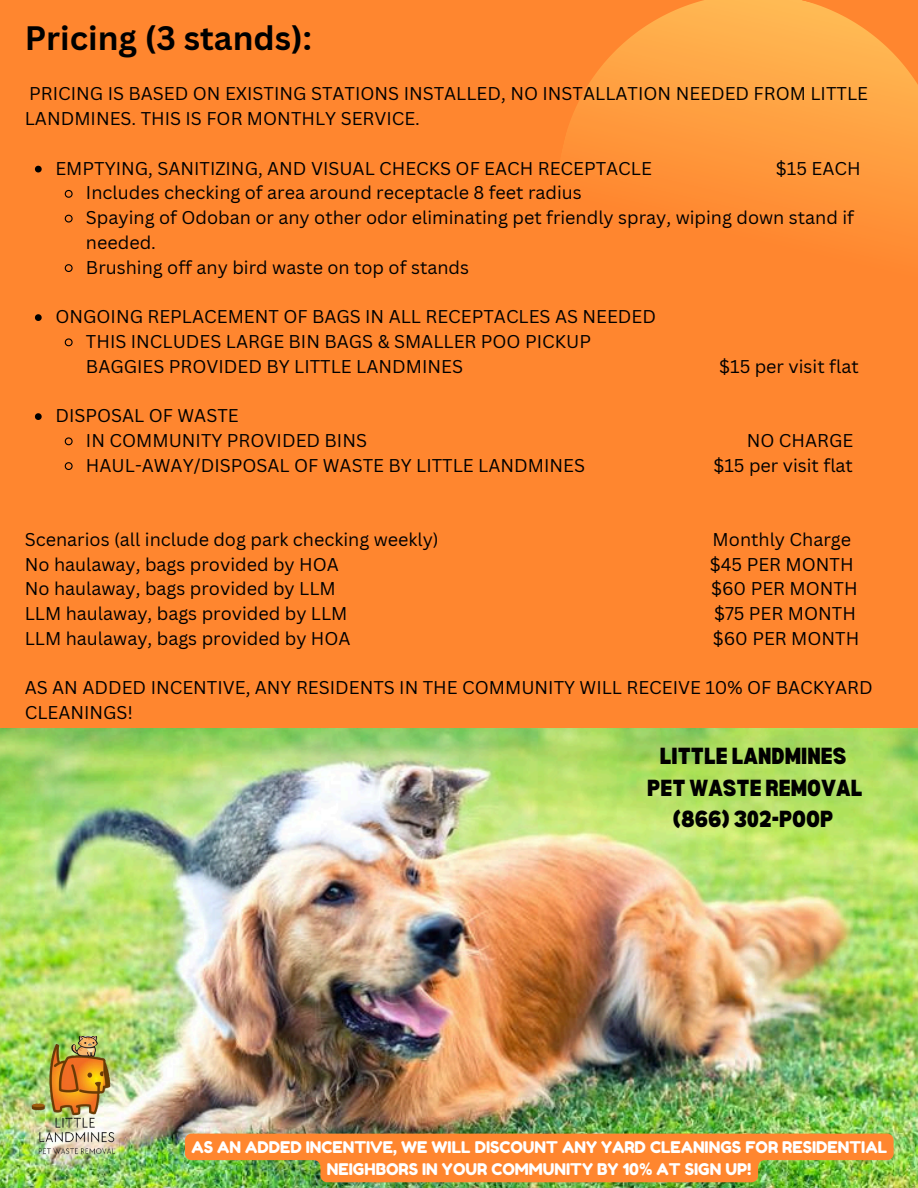
<style>
.page{position:relative;width:918px;height:1188px;background:#fff}
.page>*{position:absolute;margin:0;border:0;box-sizing:border-box;transform-origin:0 0}
.t1{font:700 33px "Canva Sans";color:#000}
.t2{font:900 semi-condensed 22.8px/31.5px "Bernoru";color:#000;text-align:center}
.t3{font:18px/24.8px "Canva Sans";color:#000}
.t4{font:16.05px/22.2px "Fredoka One";color:#fff;text-align:center}
</style>
<div class="page">
<div style="left:0;top:0;width:918px;height:728px;background:#ff862f"></div>
<svg style="left:563px;top:0;width:355px;height:230px"></svg>
<img style="left:0;top:728px;width:918px;height:460px">
<img style="left:18px;top:1037px;width:118px;height:118px">
<svg style="left:35px;top:166px;width:7px;height:6px"></svg>
<svg style="left:64px;top:189px;width:9px;height:9px"></svg>
<svg style="left:64px;top:214px;width:9px;height:9px"></svg>
<svg style="left:64px;top:264px;width:9px;height:8px"></svg>
<svg style="left:35px;top:314px;width:7px;height:7px"></svg>
<svg style="left:64px;top:338px;width:9px;height:9px"></svg>
<svg style="left:35px;top:413px;width:7px;height:7px"></svg>
<svg style="left:64px;top:437px;width:9px;height:9px"></svg>
<svg style="left:64px;top:462px;width:9px;height:8px"></svg>
<img style="left:185px;top:1134px;width:709px;height:48px">
<h2 class="t1" style="left:25px;top:15px;width:289px">Pricing (3 stands):</h2>
<h3 class="t3" style="left:25px;top:81px;width:845px">PRICING IS BASED ON EXISTING STATIONS INSTALLED, NO INSTALLATION NEEDED FROM LITTLE<br>LANDMINES. THIS IS FOR MONTHLY SERVICE.</h3>
<p class="t3" style="left:55px;top:155px;width:598px">EMPTYING, SANITIZING, AND VISUAL CHECKS OF EACH RECEPTACLE</p>
<p class="t3" style="left:776px;top:155px;width:86px">$15 EACH</p>
<p class="t3" style="left:86px;top:180px;width:497px">Includes checking of area around receptacle 8 feet radius</p>
<p class="t3" style="left:86px;top:205px;width:770px">Spaying of Odoban or any other odor eliminating pet friendly spray, wiping down stand if needed.</p>
<p class="t3" style="left:86px;top:254px;width:385px">Brushing off any bird waste on top of stands</p>
<p class="t3" style="left:55px;top:304px;width:602px">ONGOING REPLACEMENT OF BAGS IN ALL RECEPTACLES AS NEEDED</p>
<p class="t3" style="left:86px;top:329px;width:507px">THIS INCLUDES LARGE BIN BAGS &amp; SMALLER POO PICKUP<br>BAGGIES PROVIDED BY LITTLE LANDMINES</p>
<p class="t3" style="left:719px;top:353px;width:141px">$15 per visit flat</p>
<p class="t3" style="left:55px;top:403px;width:185px">DISPOSAL OF WASTE</p>
<p class="t3" style="left:86px;top:428px;width:283px">IN COMMUNITY PROVIDED BINS</p>
<p class="t3" style="left:747px;top:428px;width:108px">NO CHARGE</p>
<p class="t3" style="left:86px;top:452px;width:501px">HAUL-AWAY/DISPOSAL OF WASTE BY LITTLE LANDMINES</p>
<p class="t3" style="left:713px;top:452px;width:141px">$15 per visit flat</p>
<h4 class="t3" style="left:25px;top:527px;width:415px">Scenarios (all include dog park checking weekly)</h4>
<h4 class="t3" style="left:713px;top:527px;width:140px">Monthly Charge</h4>
<h4 class="t3" style="left:25px;top:551px;width:316px">No haulaway, bags provided by HOA</h4>
<h4 class="t3" style="left:710px;top:551px;width:145px">$45 PER MONTH</h4>
<h4 class="t3" style="left:25px;top:576px;width:313px">No haulaway, bags provided by LLM</h4>
<h4 class="t3" style="left:711px;top:576px;width:148px">$60 PER MONTH</h4>
<h4 class="t3" style="left:25px;top:601px;width:324px">LLM haulaway, bags provided by LLM</h4>
<h4 class="t3" style="left:714px;top:601px;width:143px">$75 PER MONTH</h4>
<h4 class="t3" style="left:25px;top:626px;width:327px">LLM haulaway, bags provided by HOA</h4>
<h4 class="t3" style="left:713px;top:626px;width:148px">$60 PER MONTH</h4>
<h3 class="t3" style="left:25px;top:675px;width:850px">AS AN ADDED INCENTIVE, ANY RESIDENTS IN THE COMMUNITY WILL RECEIVE 10% OF BACKYARD<br>CLEANINGS!</h3>
<p class="t2" style="left:647px;top:740px;width:217px">LITTLE LANDMINES<br>PET WASTE REMOVAL (866) 302-POOP</p>
<p class="t4" style="left:191px;top:1136px;width:697px">AS AN ADDED INCENTIVE, WE WILL DISCOUNT ANY YARD CLEANINGS FOR RESIDENTIAL<br>NEIGHBORS IN YOUR COMMUNITY BY 10% AT SIGN UP!</p>
</div>
